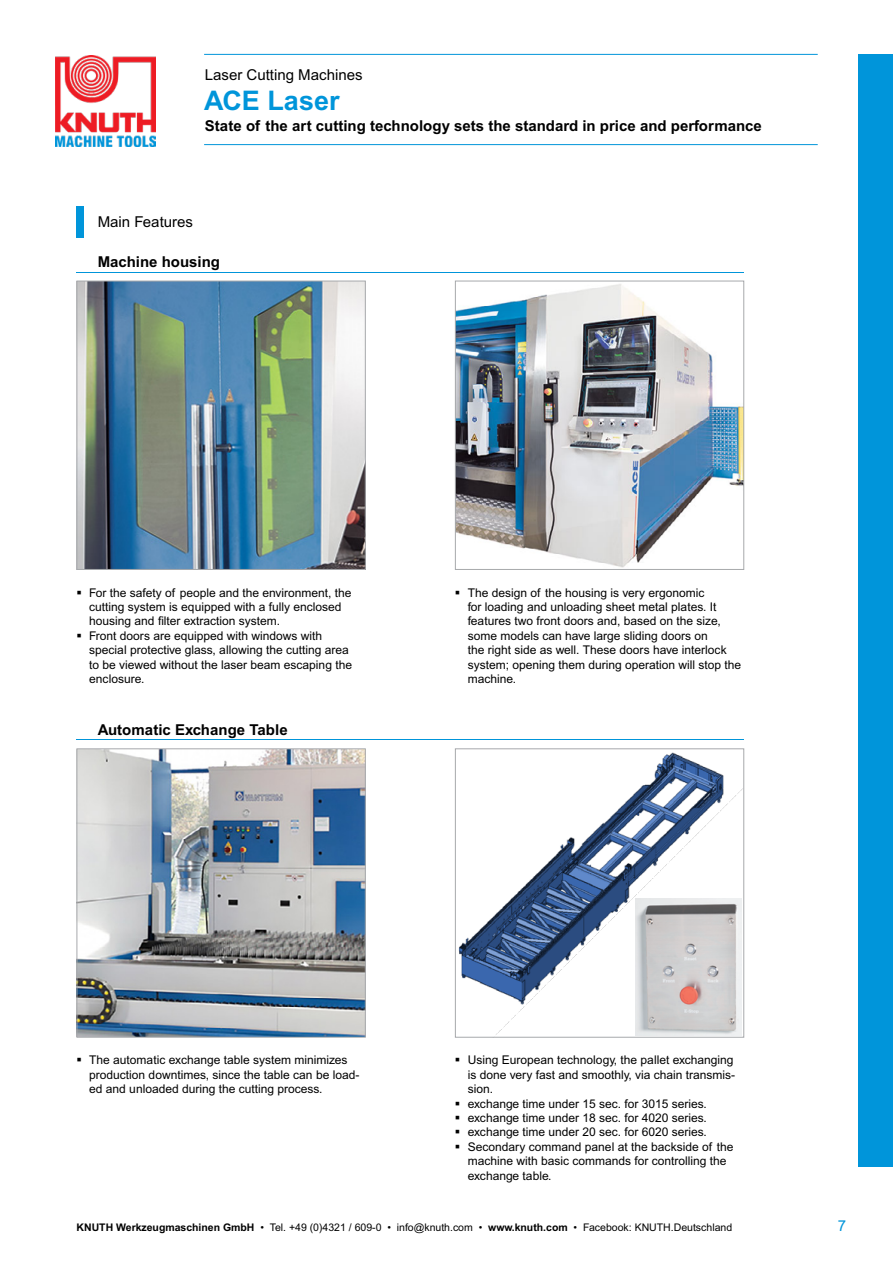
<style>
.page{position:relative;width:893px;height:1263px;background:#fff}
.page>*{position:absolute;margin:0;border:0;box-sizing:border-box;transform-origin:0 0}
.t1{font:700 27px "Arial MT Pro";color:#0095da}
.t2{font:700 15px "Arial MT Pro";color:#000}
.t3{font:15px "Arial MT Pro";color:#000}
.t4{font:15px "Arial MT Pro";color:#0095da}
.t5{font:12px/14.4px "Arial MT Pro";color:#000}
.t6{font:10.5px "Arial MT Pro";color:#000}
.s1{font-weight:700}
</style>
<div class="page">
<img style="left:79px;top:750px;width:285px;height:285px">
<div style="left:77px;top:748px;width:289px;height:289px;border:1px solid #a7a9ac"></div>
<hr style="left:77px;top:272px;width:667px;height:1px;background:#0095da">
<img style="left:56px;top:55px;width:99px;height:91px">
<div style="left:77px;top:206px;width:7px;height:31px;background:#0095da"></div>
<div style="left:859px;top:54px;width:34px;height:1112px;background:#0095da"></div>
<hr style="left:204px;top:54px;width:614px;height:1px;background:#0095da">
<hr style="left:204px;top:144px;width:614px;height:1px;background:#0095da">
<hr style="left:77px;top:740px;width:667px;height:1px;background:#0095da">
<img style="left:458px;top:752px;width:284px;height:283px">
<div style="left:455px;top:748px;width:289px;height:289px;border:1px solid #a7a9ac"></div>
<img style="left:636px;top:899px;width:105px;height:136px">
<img style="left:457px;top:284px;width:285px;height:284px">
<div style="left:455px;top:281px;width:289px;height:289px;border:1px solid #a7a9ac"></div>
<img style="left:79px;top:283px;width:285px;height:285px">
<div style="left:77px;top:281px;width:289px;height:289px;border:1px solid #a7a9ac"></div>
<p class="t3" style="left:205px;top:66px;width:159px">Laser Cutting Machines</p>
<p class="t2" style="left:205px;top:117px;width:558px">State of the art cutting technology sets the standard in price and performance</p>
<h1 class="t1" style="left:204px;top:84px;width:137px">ACE Laser</h1>
<p class="t3" style="left:98px;top:213px;width:97px">Main Features</p>
<p class="t2" style="left:98px;top:253px;width:124px">Machine housing</p>
<p class="t5" style="left:89px;top:586px;width:264px">For the safety of people and the environment, the cutting system is equipped with a fully enclosed housing and filter extraction system.<br>Front doors are equipped with windows with special protective glass, allowing the cutting area to be viewed without the laser beam escaping the enclosure.</p>
<p class="t2" style="left:98px;top:721px;width:191px">Automatic Exchange Table</p>
<p class="t5" style="left:468px;top:586px;width:275px">The design of the housing is very ergonomic<br>for loading and unloading sheet metal plates. It features two front doors and, based on the size, some models can have large sliding doors on<br>the right side as well. These doors have interlock system; opening them during operation will stop the machine.</p>
<p class="t5" style="left:89px;top:1053px;width:272px">The automatic exchange table system minimizes production downtimes, since the table can be load&shy;ed and unloaded during the cutting process.</p>
<p class="t5" style="left:468px;top:1053px;width:269px">Using European technology, the pallet exchanging is done very fast and smoothly, via chain transmis&shy;sion.<br>exchange time under 15 sec. for 3015 series. exchange time under 18 sec. for 4020 series. exchange time under 20 sec. for 6020 series.<br>Secondary command panel at the backside of the machine with basic commands for controlling the exchange table.</p>
<p class="t6" style="left:77px;top:1222px;width:657px"><span class="s1">KNUTH Werkzeugmaschinen GmbH</span> • Tel. +49 (0)4321 / 609-0 • info@knuth.com • <span class="s1">www.knuth.com</span> • Facebook: KNUTH.Deutschland</p>
<p class="t4" style="left:838px;top:1217px;width:10px">7</p>
</div>
